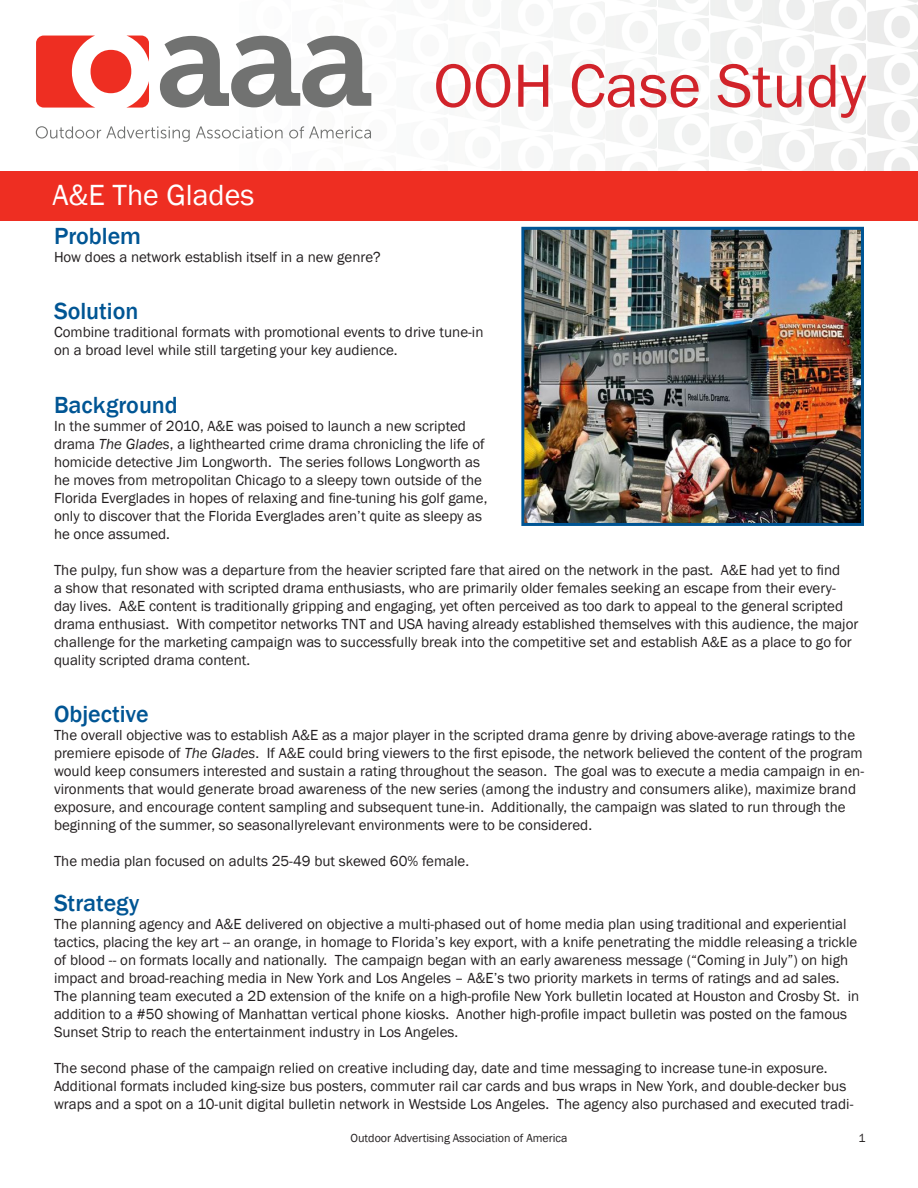
<style>
.page{position:relative;width:918px;height:1188px;background:#fff}
.page>*{position:absolute;margin:0;border:0;box-sizing:border-box;transform-origin:0 0}
.t1{font:63px "Franklin Gothic";color:#d1232a}
.t2{font:30px "Franklin Gothic";color:#fff}
.t3{font:500 24px "Franklin Gothic";color:#005594}
.t4{font:15px/18px "Franklin Gothic";color:#231f20}
.t5{font:12px "Franklin Gothic";color:#231f20}
.s1{font-style:italic}
</style>
<div class="page">
<img style="left:35px;top:0;width:882px;height:171px">
<img style="left:240px;top:0;width:51px;height:36px">
<img style="left:292px;top:5px;width:51px;height:31px">
<img style="left:344px;top:14px;width:51px;height:45px">
<img style="left:397px;top:23px;width:50px;height:45px">
<img style="left:449px;top:31px;width:51px;height:45px">
<img style="left:501px;top:40px;width:51px;height:45px">
<img style="left:554px;top:48px;width:50px;height:45px">
<img style="left:606px;top:57px;width:51px;height:44px">
<img style="left:658px;top:65px;width:51px;height:45px">
<img style="left:710px;top:73px;width:51px;height:44px">
<img style="left:763px;top:82px;width:50px;height:44px">
<img style="left:815px;top:90px;width:51px;height:45px">
<img style="left:292px;top:0;width:51px;height:2px">
<img style="left:344px;top:0;width:51px;height:12px">
<img style="left:397px;top:0;width:50px;height:21px">
<img style="left:449px;top:0;width:51px;height:28px">
<img style="left:501px;top:0;width:51px;height:38px">
<img style="left:554px;top:1px;width:50px;height:45px">
<img style="left:606px;top:10px;width:51px;height:44px">
<img style="left:658px;top:18px;width:51px;height:45px">
<img style="left:710px;top:26px;width:51px;height:44px">
<img style="left:763px;top:34px;width:50px;height:45px">
<img style="left:815px;top:43px;width:51px;height:44px">
<img style="left:606px;top:0;width:51px;height:7px">
<img style="left:658px;top:0;width:51px;height:15px">
<img style="left:710px;top:0;width:51px;height:23px">
<img style="left:763px;top:0;width:50px;height:32px">
<img style="left:815px;top:0;width:51px;height:40px">
<img style="left:371px;top:61px;width:24px;height:45px">
<img style="left:397px;top:70px;width:50px;height:45px">
<img style="left:449px;top:78px;width:51px;height:45px">
<img style="left:501px;top:87px;width:51px;height:45px">
<img style="left:554px;top:95px;width:50px;height:45px">
<img style="left:606px;top:104px;width:51px;height:44px">
<img style="left:658px;top:112px;width:51px;height:45px">
<img style="left:710px;top:120px;width:51px;height:44px">
<img style="left:763px;top:129px;width:50px;height:42px">
<img style="left:815px;top:137px;width:51px;height:34px">
<img style="left:240px;top:108px;width:51px;height:26px">
<img style="left:292px;top:108px;width:51px;height:36px">
<img style="left:344px;top:108px;width:51px;height:45px">
<img style="left:397px;top:117px;width:50px;height:45px">
<img style="left:449px;top:125px;width:51px;height:45px">
<img style="left:501px;top:135px;width:51px;height:36px">
<img style="left:554px;top:143px;width:50px;height:28px">
<img style="left:606px;top:151px;width:51px;height:20px">
<img style="left:658px;top:159px;width:51px;height:12px">
<img style="left:710px;top:167px;width:51px;height:4px">
<img style="left:240px;top:137px;width:51px;height:34px">
<img style="left:292px;top:146px;width:51px;height:25px">
<img style="left:344px;top:156px;width:51px;height:15px">
<img style="left:397px;top:165px;width:50px;height:6px">
<img style="left:867px;top:5px;width:51px;height:44px">
<img style="left:867px;top:0;width:51px;height:2px">
<img style="left:867px;top:52px;width:51px;height:44px">
<img style="left:867px;top:99px;width:51px;height:44px">
<img style="left:867px;top:146px;width:51px;height:25px">
<svg style="left:36px;top:126px;width:154px;height:16px"></svg>
<svg style="left:196px;top:126px;width:87px;height:13px"></svg>
<svg style="left:289px;top:126px;width:82px;height:13px"></svg>
<svg style="left:36px;top:36px;width:113px;height:72px"></svg>
<svg style="left:160px;top:36px;width:211px;height:72px"></svg>
<div style="left:0;top:171px;width:918px;height:49px;background:#ee2e22"></div>
<img style="left:525px;top:231px;width:335px;height:291px">
<div style="left:521px;top:227px;width:343px;height:299px;border:3px solid #005594"></div>
<p class="t2" style="left:52px;top:177px;width:203px">A&amp;E The Glades</p>
<p class="t1" style="left:434px;top:47px;width:434px">OOH Case Study</p>
<p class="t3" style="left:54px;top:221px;width:89px">Problem</p>
<p class="t4" style="left:54px;top:248px;width:328px">How does a network establish itself in a new genre?</p>
<p class="t3" style="left:54px;top:296px;width:86px">Solution</p>
<p class="t4" style="left:54px;top:324px;width:431px">Combine traditional formats with promotional events to drive tune-in on a broad level while still targeting your key audience.</p>
<p class="t3" style="left:54px;top:390px;width:125px">Background</p>
<p class="t4" style="left:54px;top:417px;width:435px">In the summer of 2010, A&amp;E was poised to launch a new scripted drama <span class="s1">The Glades</span>, a lighthearted crime drama chronicling the life of homicide detective Jim Longworth. The series follows Longworth as he moves from metropolitan Chicago to a sleepy town outside of the Florida Everglades in hopes of relaxing and fine-tuning his golf game, only to discover that the Florida Everglades aren’t quite as sleepy as he once assumed.</p>
<p class="t4" style="left:54px;top:561px;width:806px">The pulpy, fun show was a departure from the heavier scripted fare that aired on the network in the past. A&amp;E had yet to find<br>a show that resonated with scripted drama enthusiasts, who are primarily older females seeking an escape from their every&shy;day lives. A&amp;E content is traditionally gripping and engaging, yet often perceived as too dark to appeal to the general scripted drama enthusiast. With competitor networks TNT and USA having already established themselves with this audience, the major challenge for the marketing campaign was to successfully break into the competitive set and establish A&amp;E as a place to go for quality scripted drama content.</p>
<p class="t3" style="left:54px;top:700px;width:96px">Objective</p>
<p class="t4" style="left:54px;top:727px;width:812px">The overall objective was to establish A&amp;E as a major player in the scripted drama genre by driving above-average ratings to the premiere episode of <span class="s1">The Glades</span>. If A&amp;E could bring viewers to the first episode, the network believed the content of the program would keep consumers interested and sustain a rating throughout the season. The goal was to execute a media campaign in en&shy;vironments that would generate broad awareness of the new series (among the industry and consumers alike), maximize brand exposure, and encourage content sampling and subsequent tune-in. Additionally, the campaign was slated to run through the beginning of the summer, so seasonallyrelevant environments were to be considered.</p>
<p class="t4" style="left:54px;top:853px;width:417px">The media plan focused on adults 25-49 but skewed 60% female.</p>
<p class="t3" style="left:54px;top:889px;width:87px">Strategy</p>
<p class="t4" style="left:54px;top:916px;width:807px">The planning agency and A&amp;E delivered on objective a multi-phased out of home media plan using traditional and experiential tactics, placing the key art -- an orange, in homage to Florida’s key export, with a knife penetrating the middle releasing a trickle of blood -- on formats locally and nationally. The campaign began with an early awareness message (“Coming in July”) on high impact and broad-reaching media in New York and Los Angeles – A&amp;E’s two priority markets in terms of ratings and ad sales.<br>The planning team executed a 2D extension of the knife on a high-profile New York bulletin located at Houston and Crosby St. in addition to a #50 showing of Manhattan vertical phone kiosks. Another high-profile impact bulletin was posted on the famous Sunset Strip to reach the entertainment industry in Los Angeles.</p>
<p class="t4" style="left:54px;top:1060px;width:801px">The second phase of the campaign relied on creative including day, date and time messaging to increase tune-in exposure.<br>Additional formats included king-size bus posters, commuter rail car cards and bus wraps in New York, and double-decker bus wraps and a spot on a 10-unit digital bulletin network in Westside Los Angeles. The agency also purchased and executed tradi-</p>
<p class="t5" style="left:351px;top:1131px;width:219px">Outdoor Advertising Association of America</p>
<p class="t5" style="left:858px;top:1131px;width:9px">1</p>
</div>
